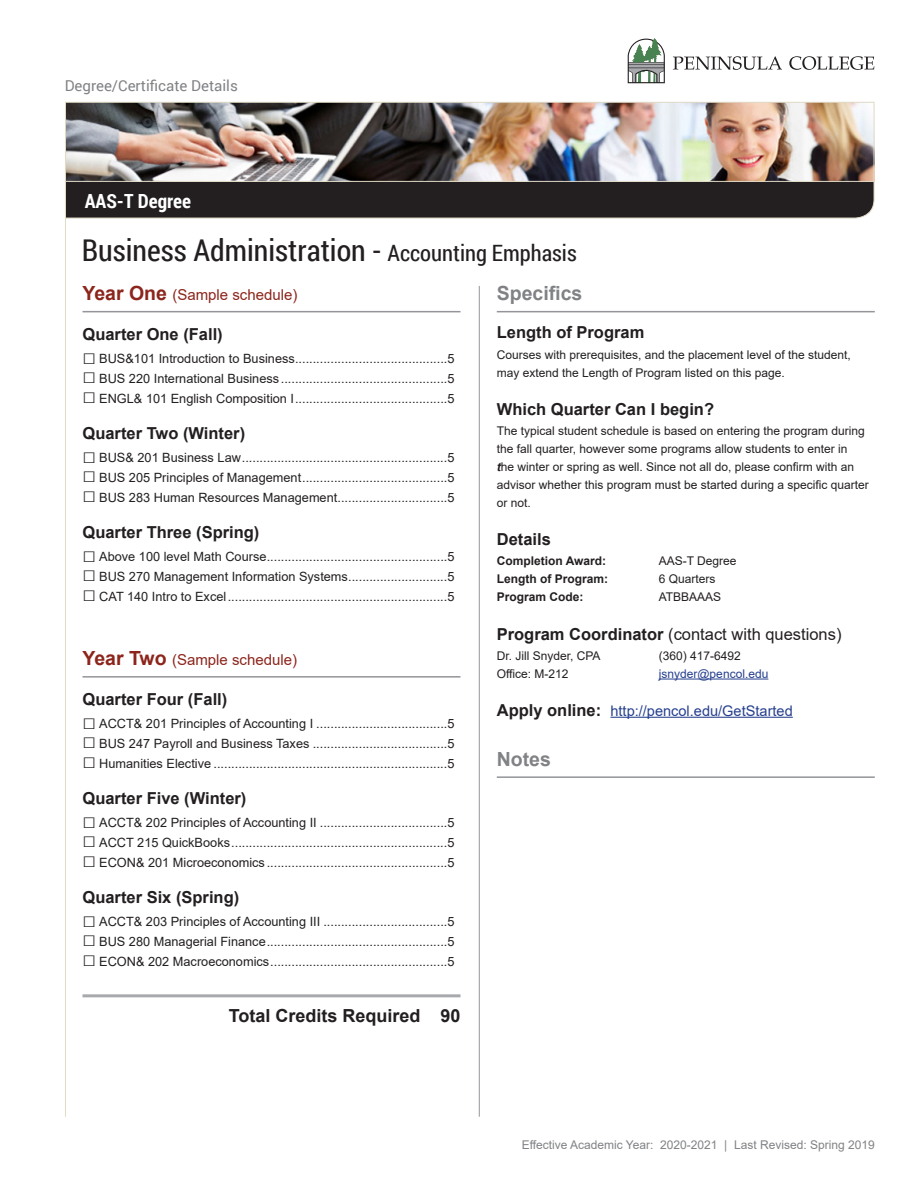
<style>
.page{position:relative;width:918px;height:1188px;background:#fff}
.page>*{position:absolute;margin:0;border:0;box-sizing:border-box;transform-origin:0 0}
.t1{font:30px "Roboto Condensed";color:#231f20}
.Gray_Details_Titles{font:700 19.5px "Arial";color:#808285}
.t2{font:700 19.5px "Roboto Condensed";color:#fff}
.Credit_Total{font:700 18px "Arial";color:#231f20}
.Quarter_Title{font:700 16.5px "Arial";color:#231f20}
.Body_Title{font:700 16.5px "Arial";color:#231f20}
.Body_Title-2{font:16.5px "Arial";color:#231f20}
.Year_Title{font:15px "Arial";color:#8c251c}
.t3{font:15px "Roboto";color:#808285}
.Body_Title-3{font:14.55px "Arial";color:#253f8e}
.Class_List{font:12.75px "Arial";color:#231f20}
.Body_Copy{font:12px/18px "Arial";color:#231f20}
.t4{font:12px "Arial";color:#808285}
.Body_Copy-2{font:700 12px "Arial";color:#231f20}
.Body_Copy-3{font:12px "Arial";color:#253f8e}
.s1{font-size:22.5px}
.s2{font-weight:700;font-size:19.5px}
.s3{font-weight:700;font-size:22.5px}
.s4{font-weight:700;font-style:italic}
.s5{font-weight:700}
.s6{font-weight:700;font-size:16.5px;color:#231f20}
</style>
<div class="page">
<hr style="left:65px;top:181px;width:1px;height:936px;background:#e0dac6">
<hr style="left:479px;top:286px;width:1px;height:831px;background:#939598">
<div style="left:66px;top:138px;width:809px;height:81px;background:#231f20"></div>
<img style="left:67px;top:104px;width:805px;height:76px">
<div style="left:65px;top:102px;width:809px;height:80px;border:1px solid #e0dac6"></div>
<svg style="left:673px;top:56px;width:109px;height:14px"></svg>
<svg style="left:789px;top:56px;width:85px;height:14px"></svg>
<svg style="left:628px;top:38px;width:37px;height:45px"></svg>
<hr style="left:82px;top:311px;width:378px;height:1px;background:#939598">
<hr style="left:82px;top:676px;width:378px;height:2px;background:#939598">
<hr style="left:82px;top:994px;width:378px;height:3px;background:#a8a9ad">
<hr style="left:497px;top:311px;width:378px;height:1px;background:#939598">
<hr style="left:659px;top:679px;width:109px;height:1px;background:#253f8e">
<hr style="left:610px;top:717px;width:183px;height:1px;background:#253f8e">
<hr style="left:497px;top:776px;width:378px;height:2px;background:#939598">
<p class="t3" style="left:65px;top:76px;width:175px">Degree/Certificate Details</p>
<p class="t2" style="left:85px;top:187px;width:108px">AAS-T Degree</p>
<h1 class="t1" style="left:82px;top:230px;width:497px">Business Administration - <span class="s1">Accounting Emphasis</span></h1>
<p class="Year_Title" style="left:82px;top:285px;width:217px"><span class="s2">Year One</span> (Sample schedule)</p>
<p class="Quarter_Title" style="left:82px;top:322px;width:142px">Quarter One (Fall)</p>
<p class="Class_List" style="left:82px;top:350px;width:373px"><span class="s3">□</span> BUS&amp;101 Introduction to Business...........................................5</p>
<p class="Class_List" style="left:82px;top:370px;width:373px"><span class="s3">□</span> BUS 220 International Business ...............................................5</p>
<p class="Class_List" style="left:82px;top:389px;width:373px"><span class="s3">□</span> ENGL&amp; 101 English Composition I...........................................5</p>
<p class="Quarter_Title" style="left:82px;top:421px;width:164px">Quarter Two (Winter)</p>
<p class="Class_List" style="left:82px;top:449px;width:373px"><span class="s3">□</span> BUS&amp; 201 Business Law..........................................................5</p>
<p class="Class_List" style="left:82px;top:469px;width:373px"><span class="s3">□</span> BUS 205 Principles of Management.........................................5</p>
<p class="Class_List" style="left:82px;top:488px;width:373px"><span class="s3">□</span> BUS 283 Human Resources Management...............................5</p>
<p class="Quarter_Title" style="left:82px;top:520px;width:178px">Quarter Three (Spring)</p>
<p class="Class_List" style="left:82px;top:548px;width:373px"><span class="s3">□</span> Above 100 level Math Course...................................................5</p>
<p class="Class_List" style="left:82px;top:568px;width:373px"><span class="s3">□</span> BUS 270 Management Information Systems............................5</p>
<p class="Class_List" style="left:82px;top:587px;width:373px"><span class="s3">□</span> CAT 140 Intro to Excel..............................................................5</p>
<p class="Year_Title" style="left:82px;top:650px;width:216px"><span class="s2">Year Two</span> (Sample schedule)</p>
<p class="Quarter_Title" style="left:82px;top:688px;width:146px">Quarter Four (Fall)</p>
<p class="Class_List" style="left:82px;top:715px;width:373px"><span class="s3">□</span> ACCT&amp; 201 Principles of Accounting I .....................................5</p>
<p class="Class_List" style="left:82px;top:735px;width:373px"><span class="s3">□</span> BUS 247 Payroll and Business Taxes ......................................5</p>
<p class="Class_List" style="left:82px;top:755px;width:373px"><span class="s3">□</span> Humanities Elective ..................................................................5</p>
<p class="Quarter_Title" style="left:82px;top:787px;width:165px">Quarter Five (Winter)</p>
<p class="Class_List" style="left:82px;top:814px;width:373px"><span class="s3">□</span> ACCT&amp; 202 Principles of Accounting II ....................................5</p>
<p class="Class_List" style="left:82px;top:834px;width:373px"><span class="s3">□</span> ACCT 215 QuickBooks.............................................................5</p>
<p class="Class_List" style="left:82px;top:853px;width:373px"><span class="s3">□</span> ECON&amp; 201 Microeconomics ...................................................5</p>
<p class="Quarter_Title" style="left:82px;top:886px;width:158px">Quarter Six (Spring)</p>
<p class="Class_List" style="left:82px;top:913px;width:373px"><span class="s3">□</span> ACCT&amp; 203 Principles of Accounting III ...................................5</p>
<p class="Class_List" style="left:82px;top:933px;width:373px"><span class="s3">□</span> BUS 280 Managerial Finance...................................................5</p>
<p class="Class_List" style="left:82px;top:952px;width:373px"><span class="s3">□</span> ECON&amp; 202 Macroeconomics..................................................5</p>
<p class="Credit_Total" style="left:229px;top:1003px;width:233px">Total Credits Required 90</p>
<p class="Gray_Details_Titles" style="left:497px;top:280px;width:87px">Specifics</p>
<p class="Body_Title" style="left:497px;top:321px;width:149px">Length of Program</p>
<p class="Body_Copy" style="left:497px;top:345px;width:356px">Courses with prerequisites, and the placement level of the student, may extend the Length of Program listed on this page.</p>
<p class="Body_Title" style="left:497px;top:397px;width:219px">Which Quarter Can I begin?</p>
<p class="Body_Copy" style="left:497px;top:422px;width:374px">The typical student schedule is based on entering the program during the fall quarter, however some programs allow students to enter in<br><span class="s4">t</span>he winter or spring as well. Since not all do, please confirm with an advisor whether this program must be started during a specific quarter or not.</p>
<p class="Body_Title" style="left:497px;top:528px;width:56px">Details</p>
<p class="Body_Copy-2" style="left:497px;top:553px;width:111px">Completion Award:</p>
<p class="Body_Copy" style="left:659px;top:552px;width:79px">AAS-T Degree</p>
<p class="Body_Copy-2" style="left:497px;top:571px;width:113px">Length of Program:</p>
<p class="Body_Copy" style="left:659px;top:570px;width:58px">6 Quarters</p>
<p class="Body_Copy-2" style="left:497px;top:589px;width:88px">Program Code:</p>
<p class="Body_Copy" style="left:659px;top:588px;width:64px">ATBBAAAS</p>
<p class="Body_Title-2" style="left:497px;top:622px;width:346px"><span class="s5">Program Coordinator</span> (contact with questions)</p>
<p class="Body_Copy" style="left:497px;top:646px;width:105px">Dr. Jill Snyder, CPA</p>
<p class="Body_Copy" style="left:659px;top:646px;width:84px">(360) 417-6492</p>
<p class="Body_Copy" style="left:497px;top:664px;width:73px">Office: M-212</p>
<p class="Body_Copy-3" style="left:659px;top:665px;width:111px">jsnyder@pencol.edu</p>
<p class="Body_Title-3" style="left:497px;top:701px;width:298px"><span class="s6">Apply online:</span> http://pencol.edu/GetStarted</p>
<p class="Gray_Details_Titles" style="left:497px;top:745px;width:56px">Notes</p>
<p class="t4" style="left:522px;top:1137px;width:355px">Effective Academic Year: 2020-2021 | Last Revised: Spring 2019</p>
</div>
